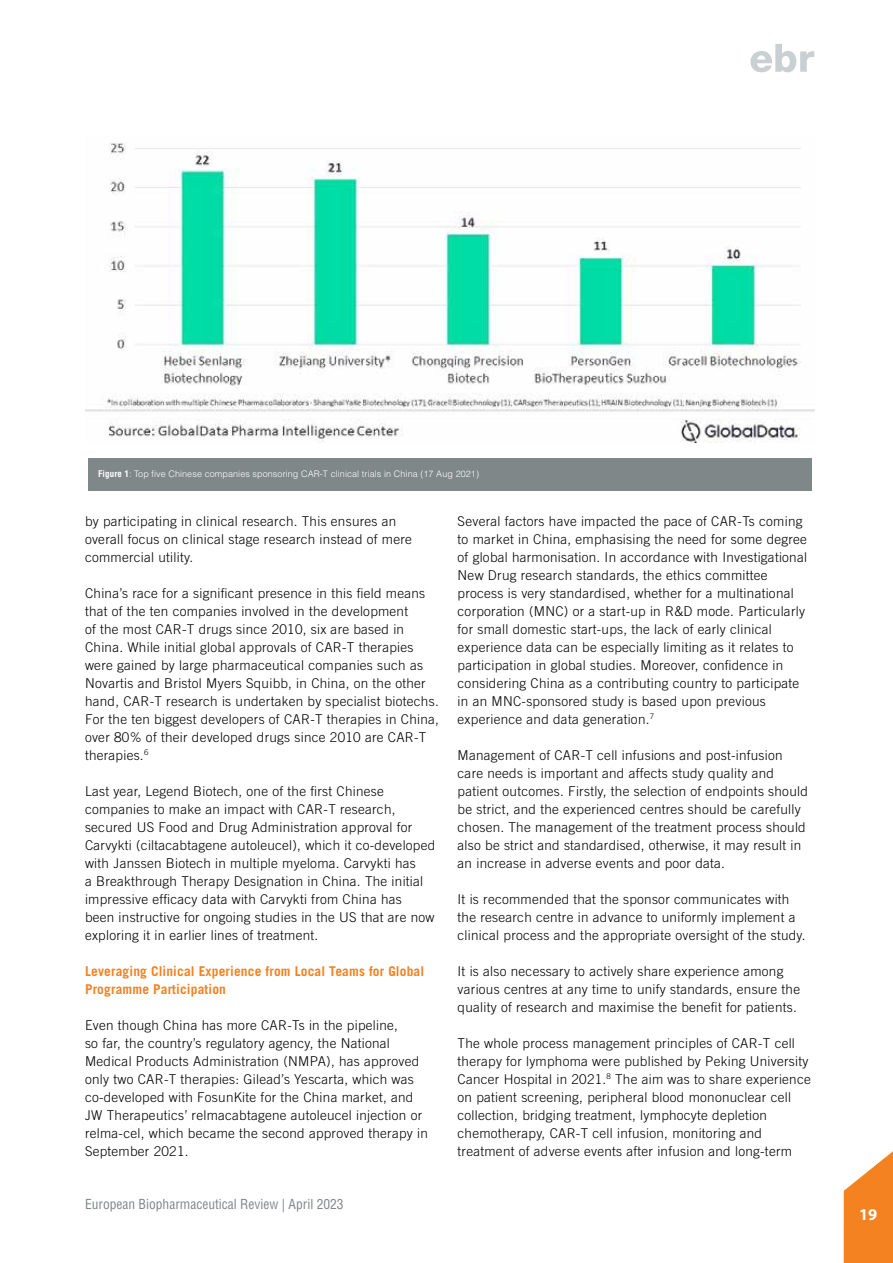
<style>
.page{position:relative;width:893px;height:1263px;background:#fff}
.page>*{position:absolute;margin:0;border:0;box-sizing:border-box;transform-origin:0 0}
.t1{font:700 16.5px "Myriad Pro";color:#fff}
.t2{font:300 13.5px/18px "Trade Gothic LT Std";letter-spacing:.02em;color:#000}
.t3{font:700 13.5px/18px "Trade Gothic LT Std";letter-spacing:.01em;color:#f48221}
.t4{font:condensed 13.5px "Helvetica";color:#808789}
.t5{font:300 9px "Helvetica LT Std";letter-spacing:.01em;color:#fff}
.s1{font-weight:700;font-stretch:condensed}
</style>
<div class="page">
<svg style="left:844px;top:1151px;width:49px;height:112px"></svg>
<svg style="left:750px;top:44px;width:64px;height:28px"></svg>
<div style="left:88px;top:458px;width:724px;height:33px;background:#808789"></div>
<img style="left:85px;top:142px;width:729px;height:301px">
<p class="t5" style="left:98px;top:469px;width:382px"><span class="s1">Figure 1</span>: Top five Chinese companies sponsoring CAR-T clinical trials in China (17 Aug 2021)</p>
<p class="t2" style="left:85px;top:512px;width:328px">by participating in clinical research. This ensures an overall focus on clinical stage research instead of mere commercial utility.</p>
<p class="t2" style="left:85px;top:584px;width:355px">China’s race for a significant presence in this field means that of the ten companies involved in the development<br>of the most CAR-T drugs since 2010, six are based in China. While initial global approvals of CAR-T therapies were gained by large pharmaceutical companies such as Novartis and Bristol Myers Squibb, in China, on the other hand, CAR-T research is undertaken by specialist biotechs.<br>For the ten biggest developers of CAR-T therapies in China, over 80% of their developed drugs since 2010 are CAR-T therapies.<sup>6</sup></p>
<p class="t2" style="left:85px;top:782px;width:352px">Last year, Legend Biotech, one of the first Chinese companies to make an impact with CAR-T research, secured US Food and Drug Administration approval for Carvykti (ciltacabtagene autoleucel), which it co-developed with Janssen Biotech in multiple myeloma. Carvykti has<br>a Breakthrough Therapy Designation in China. The initial impressive efficacy data with Carvykti from China has<br>been instructive for ongoing studies in the US that are now exploring it in earlier lines of treatment.</p>
<p class="t3" style="left:85px;top:962px;width:341px">Leveraging Clinical Experience from Local Teams for Global<br>Programme Participation</p>
<p class="t2" style="left:85px;top:1016px;width:344px">Even though China has more CAR-Ts in the pipeline,<br>so far, the country’s regulatory agency, the National Medical Products Administration (NMPA), has approved only two CAR-T therapies: Gilead’s Yescarta, which was co-developed with FosunKite for the China market, and JW Therapeutics’ relmacabtagene autoleucel injection or relma-cel, which became the second approved therapy in September 2021.</p>
<p class="t4" style="left:85px;top:1196px;width:260px">European Biopharmaceutical Review | April 2023</p>
<p class="t2" style="left:458px;top:512px;width:351px">Several factors have impacted the pace of CAR-Ts coming to market in China, emphasising the need for some degree of global harmonisation. In accordance with Investigational New Drug research standards, the ethics committee process is very standardised, whether for a multinational corporation (MNC) or a start-up in R&amp;D mode. Particularly for small domestic start-ups, the lack of early clinical experience data can be especially limiting as it relates to participation in global studies. Moreover, confidence in considering China as a contributing country to participate in an MNC-sponsored study is based upon previous experience and data generation.<sup>7</sup></p>
<p class="t2" style="left:458px;top:746px;width:352px">Management of CAR-T cell infusions and post-infusion care needs is important and affects study quality and patient outcomes. Firstly, the selection of endpoints should be strict, and the experienced centres should be carefully chosen. The management of the treatment process should also be strict and standardised, otherwise, it may result in an increase in adverse events and poor data.</p>
<p class="t2" style="left:458px;top:890px;width:349px">It is recommended that the sponsor communicates with the research centre in advance to uniformly implement a clinical process and the appropriate oversight of the study.</p>
<p class="t2" style="left:458px;top:962px;width:344px">It is also necessary to actively share experience among various centres at any time to unify standards, ensure the quality of research and maximise the benefit for patients.</p>
<p class="t2" style="left:458px;top:1034px;width:355px">The whole process management principles of CAR-T cell therapy for lymphoma were published by Peking University Cancer Hospital in 2021.<sup>8</sup> The aim was to share experience on patient screening, peripheral blood mononuclear cell collection, bridging treatment, lymphocyte depletion chemotherapy, CAR-T cell infusion, monitoring and treatment of adverse events after infusion and long-term</p>
<p class="t1" style="left:859px;top:1204px;width:20px">19</p>
</div>
